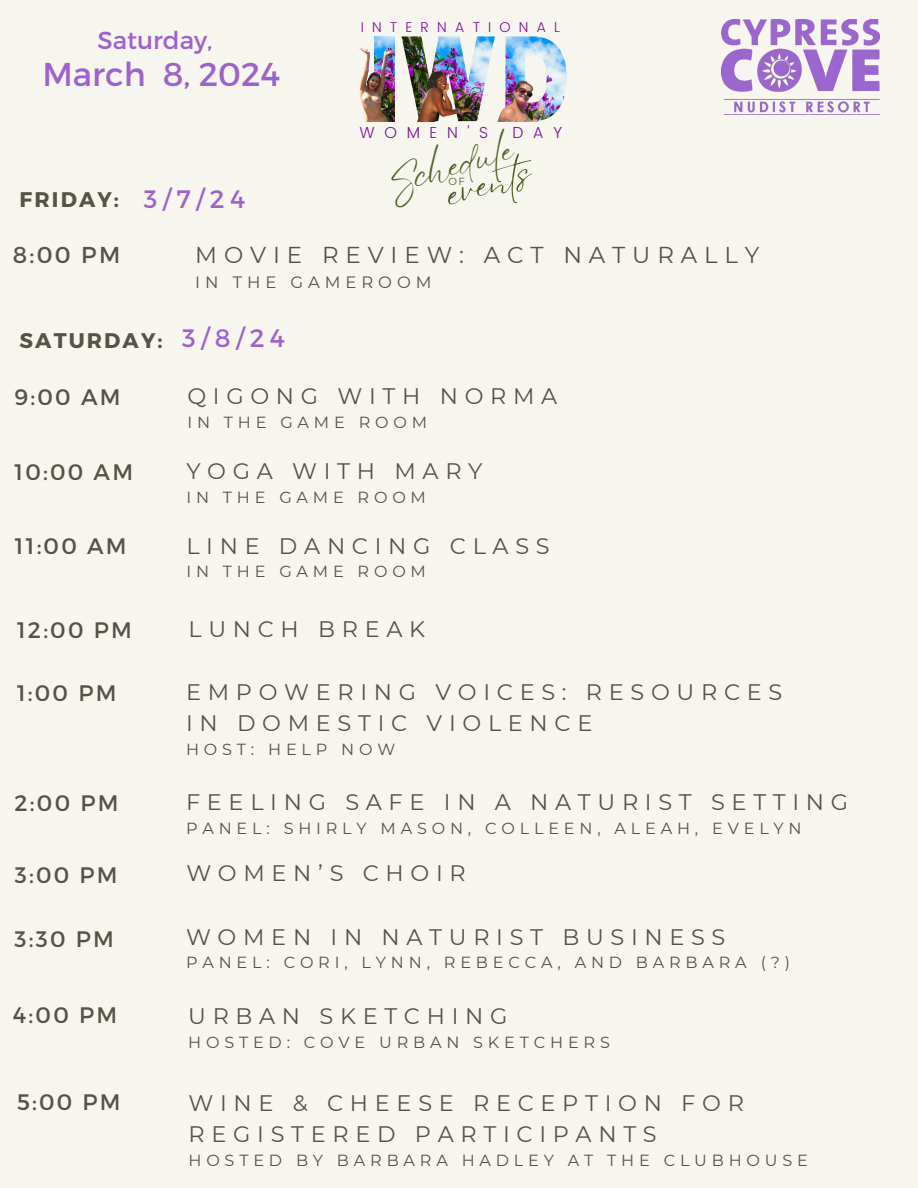
<style>
.page{position:relative;width:918px;height:1188px;background:#f6f5ee}
.page>*{position:absolute;margin:0;border:0;box-sizing:border-box;transform-origin:0 0}
.t1{font:41.85px "Eyesome Script";color:#4f6024}
.t2{font:36px "Eyesome Script";color:#4f6024}
.t3{font:33px "Montserrat";color:#9d62ce}
.t4{font:25.2px "Montserrat";color:#9d62ce}
.t5{font:24.6px "Montserrat";color:#9d62ce}
.t6{font:22.95px "Montserrat";letter-spacing:.3em;color:#565247}
.t7{font:22.35px/31px "Montserrat";letter-spacing:.3em;color:#565247}
.t8{font:700 21.15px "Montserrat";letter-spacing:.1em;color:#565247}
.t9{font:16.5px "Montserrat";letter-spacing:.3em;color:#565247}
.t10{font:16.05px "Montserrat";letter-spacing:.3em;color:#565247}
.t11{font:300 15.9px "Poppins";letter-spacing:.605em;color:#821299}
.t12{font:300 14.25px "Poppins";letter-spacing:.57em;color:#821299}
.t13{font:10.35px "Montserrat";color:#4f6024}
</style>
<div class="page">
<img style="left:375px;top:36px;width:20px;height:11px">
<img style="left:402px;top:36px;width:93px;height:85px">
<img style="left:506px;top:36px;width:61px;height:62px">
<img style="left:497px;top:69px;width:67px;height:52px">
<img style="left:413px;top:55px;width:59px;height:66px">
<img style="left:359px;top:47px;width:36px;height:74px">
<img style="left:722px;top:20px;width:157px;height:93px">
<p class="t5" style="left:97px;top:24px;width:117px">Saturday,</p>
<p class="t3" style="left:42px;top:52px;width:239px">March 8, 2024</p>
<h6 class="t8" style="left:20px;top:186px;width:101px">FRIDAY:</h6>
<p class="t4" style="left:144px;top:182px;width:103px">3/7/24</p>
<h3 class="t12" style="left:361px;top:19px;width:201px">INTERNATIONAL</h3>
<p class="t11" style="left:360px;top:124px;width:130px">WOMEN'S</p>
<p class="t11" style="left:512px;top:124px;width:51px">DAY</p>
<h1 class="t2" style="left:382px;top:161px;width:131px;rotate:-16deg">Schedule</h1>
<h2 class="t1" style="left:439px;top:169px;width:88px;rotate:-17deg">events</h2>
<p class="t13" style="left:448px;top:175px;width:18px">OF</p>
<p class="t6" style="left:13px;top:240px;width:109px">8:00 PM</p>
<p class="t6" style="left:195px;top:241px;width:566px">MOVIE REVIEW: ACT NATURALLY</p>
<p class="t9" style="left:195px;top:272px;width:238px">IN THE GAMEROOM</p>
<h4 class="t8" style="left:20px;top:327px;width:145px">SATURDAY:</h4>
<h6 class="t4" style="left:182px;top:322px;width:104px">3/8/24</h6>
<p class="t7" style="left:15px;top:380px;width:107px">9:00 AM</p>
<p class="t7" style="left:187px;top:380px;width:371px">QIGONG WITH NORMA</p>
<p class="t10" style="left:187px;top:412px;width:241px">IN THE GAME ROOM</p>
<p class="t7" style="left:15px;top:455px;width:120px">10:00 AM</p>
<h6 class="t7" style="left:186px;top:455px;width:298px">YOGA WITH MARY</h6>
<h6 class="t10" style="left:186px;top:487px;width:241px">IN THE GAME ROOM</h6>
<h5 class="t7" style="left:15px;top:530px;width:113px">11:00 AM</h5>
<h6 class="t7" style="left:186px;top:530px;width:365px">LINE DANCING CLASS</h6>
<h6 class="t10" style="left:186px;top:562px;width:241px">IN THE GAME ROOM</h6>
<h2 class="t7" style="left:17px;top:614px;width:116px">12:00 PM</h2>
<p class="t7" style="left:189px;top:613px;width:238px">LUNCH BREAK</p>
<h6 class="t7" style="left:17px;top:677px;width:101px">1:00 PM</h6>
<h6 class="t7" style="left:186px;top:677px;width:598px">EMPOWERING VOICES: RESOURCES<br>IN DOMESTIC VIOLENCE</h6>
<h6 class="t10" style="left:186px;top:740px;width:211px">HOST: HELP NOW</h6>
<h6 class="t7" style="left:15px;top:786px;width:105px">2:00 PM</h6>
<h6 class="t7" style="left:186px;top:787px;width:664px">FEELING SAFE IN A NATURIST SETTING</h6>
<p class="t10" style="left:186px;top:818px;width:617px">PANEL: SHIRLY MASON, COLLEEN, ALEAH, EVELYN</p>
<h6 class="t7" style="left:15px;top:858px;width:104px">3:00 PM</h6>
<h6 class="t7" style="left:186px;top:858px;width:281px">WOMEN’S CHOIR</h6>
<h6 class="t7" style="left:15px;top:922px;width:101px">3:30 PM</h6>
<h6 class="t7" style="left:186px;top:922px;width:541px">WOMEN IN NATURIST BUSINESS</h6>
<h6 class="t10" style="left:186px;top:952px;width:605px">PANEL: CORI, LYNN, REBECCA, AND BARBARA (?)</h6>
<p class="t7" style="left:13px;top:999px;width:106px">4:00 PM</p>
<p class="t7" style="left:188px;top:1001px;width:321px">URBAN SKETCHING</p>
<h6 class="t10" style="left:188px;top:1032px;width:423px">HOSTED: COVE URBAN SKETCHERS</h6>
<p class="t7" style="left:17px;top:1086px;width:105px">5:00 PM</p>
<p class="t7" style="left:189px;top:1087px;width:557px">WINE &amp; CHEESE RECEPTION FOR<br>REGISTERED PARTICIPANTS</p>
<p class="t10" style="left:189px;top:1150px;width:621px">HOSTED BY BARBARA HADLEY AT THE CLUBHOUSE</p>
</div>
